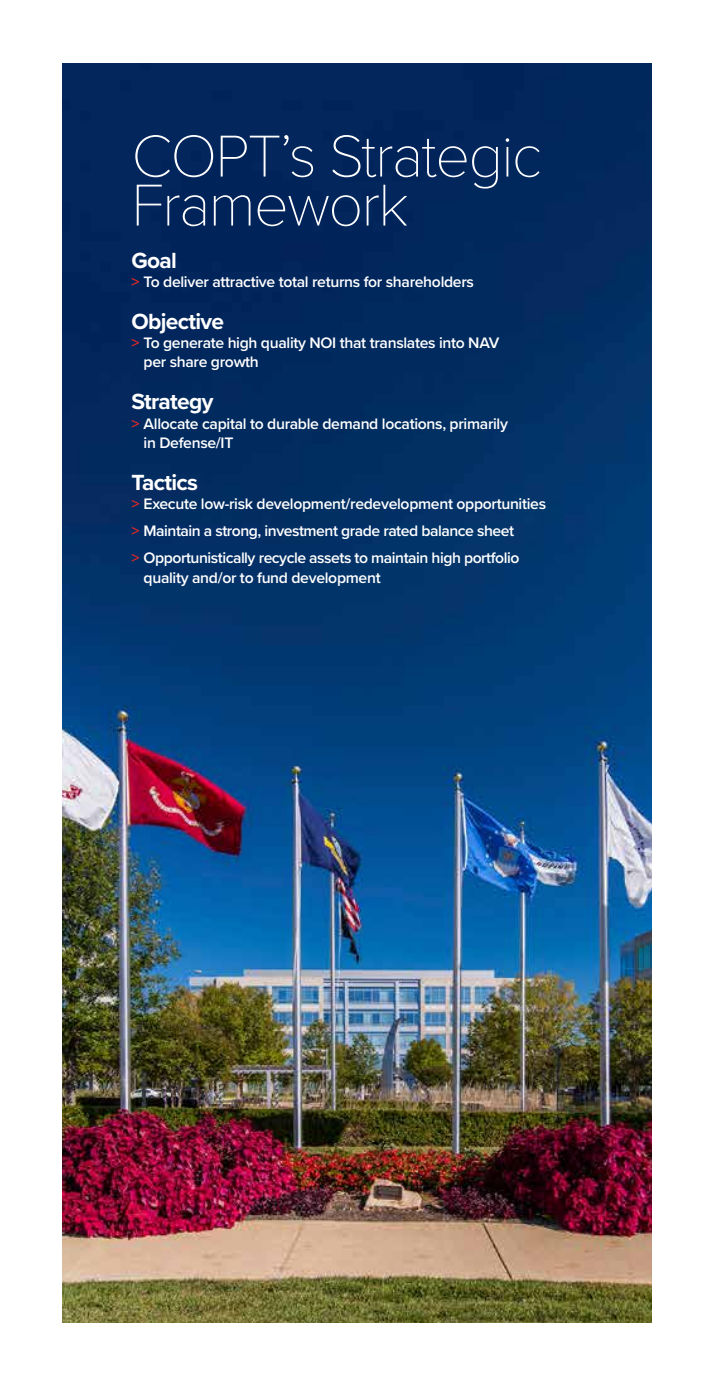
<style>
.page{position:relative;width:714px;height:1386px;background:#fff}
.page>*{position:absolute;margin:0;border:0;box-sizing:border-box;transform-origin:0 0}
.t1{font:100 61.25px/49px "Proxima Nova T";letter-spacing:-.03em;color:#fff}
.t2{font:700 22.75px "Proxima Nova";letter-spacing:-.03em;color:#fff}
.t3{font:600 15.75px/19.2px "Proxima Nova";letter-spacing:-.02em;color:#fff}
.s1{color:#e52823}
</style>
<div class="page">
<img style="left:63px;top:63px;width:589px;height:1260px">
<h1 class="t1" style="left:131px;top:128px;width:412px">COPT’s Strategic<br>Framework</h1>
<h2 class="t2" style="left:131px;top:243px;width:47px">Goal</h2>
<p class="t3" style="left:131px;top:271px;width:344px"><span class="s1">&gt;</span> To deliver attractive total returns for shareholders</p>
<h2 class="t2" style="left:131px;top:304px;width:94px">Objective</h2>
<p class="t3" style="left:144px;top:333px;width:357px;text-indent:-12px"><span class="s1">&gt;</span> To generate high quality NOI that translates into NAV per share growth</p>
<h2 class="t2" style="left:131px;top:385px;width:84px">Strategy</h2>
<p class="t3" style="left:144px;top:413px;width:366px;text-indent:-12px"><span class="s1">&gt;</span> Allocate capital to durable demand locations, primarily in Defense/IT</p>
<h2 class="t2" style="left:131px;top:465px;width:68px">Tactics</h2>
<p class="t3" style="left:131px;top:490px;width:416px;line-height:27.1px"><span class="s1">&gt;</span> Execute low-risk development/redevelopment opportunities <span class="s1">&gt;</span> Maintain a strong, investment grade rated balance sheet<br><span class="s1">&gt;</span> Opportunistically recycle assets to maintain high portfolio</p>
<p class="t3" style="left:144px;top:567px;width:239px">quality and/or to fund development</p>
</div>
